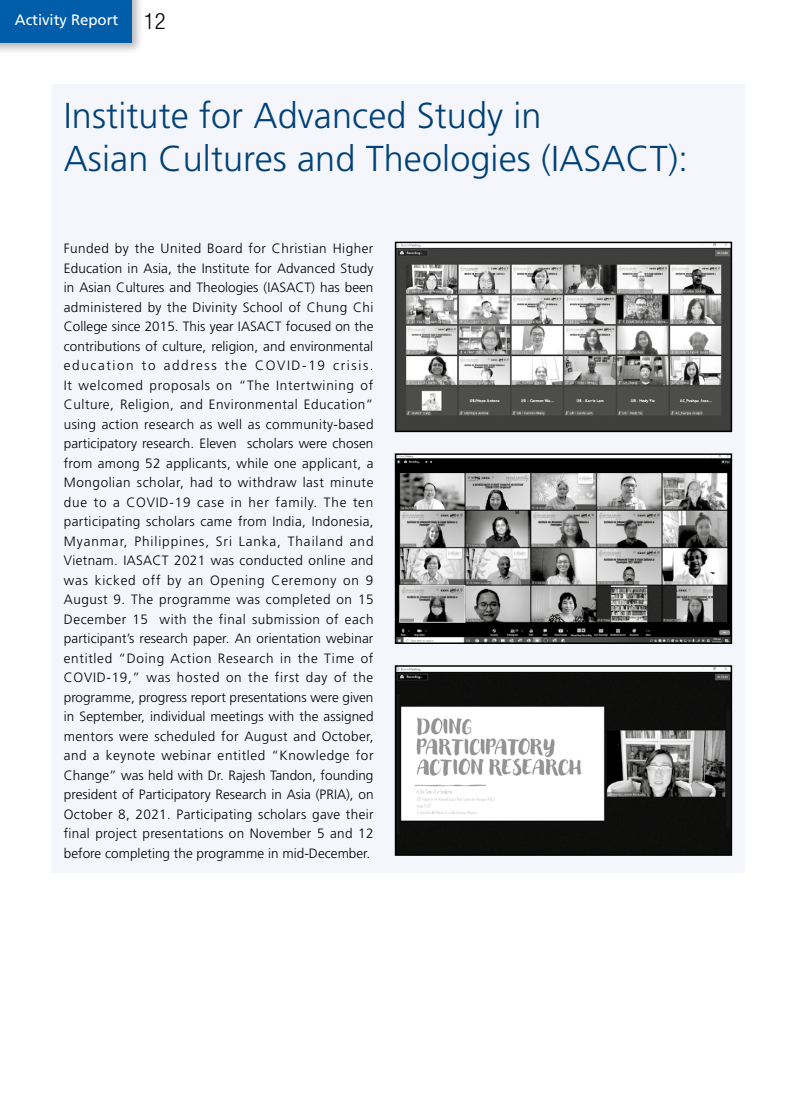
<style>
.page{position:relative;width:796px;height:1119px;background:#fff}
.page>*{position:absolute;margin:0;border:0;box-sizing:border-box;transform-origin:0 0}
.t1{font:300 36px/43.2px "Frutiger";letter-spacing:.005em;color:#004177}
.t2{font:15px "Frutiger";letter-spacing:-.005em;color:#fff}
.t3{font:300 13.5px/19.5px "Frutiger";letter-spacing:.005em;color:#000;text-align:justify}
.s1{font-family:"Helvetica Neue";font-weight:300;font-stretch:condensed;font-size:22.5px;color:#000}
</style>
<div class="page">
<div style="left:51px;top:84px;width:693px;height:788px;background:#f4f6fc"></div>
<img style="left:397px;top:456px;width:331px;height:185px">
<div style="left:394px;top:453px;width:337px;height:191px;border:2px solid #000"></div>
<img style="left:397px;top:245px;width:331px;height:184px">
<div style="left:394px;top:242px;width:337px;height:190px;border:2px solid #000"></div>
<img style="left:397px;top:668px;width:331px;height:184px">
<div style="left:394px;top:665px;width:337px;height:190px;border:2px solid #000"></div>
<div style="left:0;top:0;width:144px;height:55px;background:#000;opacity:.3"></div>
<div style="left:0;top:0;width:131px;height:43px;background:#005da9"></div>
<p class="t2" style="left:15px;top:11px;width:152px">Activity Report <span class="s1">12</span></p>
<h1 class="t1" style="left:64px;top:94px;width:625px">Institute for Advanced Study in<br>Asian Cultures and Theologies (IASACT):</h1>
<p class="t3" style="left:64px;top:239px;width:311px">Funded by the United Board for Christian Higher Education in Asia, the Institute for Advanced Study in Asian Cultures and Theologies (IASACT) has been administered by the Divinity School of Chung Chi College since 2015. This year IASACT focused on the contributions of culture, religion, and environmental education to address the COVID-19 crisis.<br>It welcomed proposals on “The Intertwining of Culture, Religion, and Environmental Education” using action research as well as community-based participatory research. Eleven scholars were chosen from among 52 applicants, while one applicant, a Mongolian scholar, had to withdraw last minute due to a COVID-19 case in her family. The ten participating scholars came from India, Indonesia, Myanmar, Philippines, Sri Lanka, Thailand and Vietnam. IASACT 2021 was conducted online and was kicked off by an Opening Ceremony on 9<br>August 9. The programme was completed on 15<br>December 15 with the final submission of each participant’s research paper. An orientation webinar entitled “Doing Action Research in the Time of COVID-19,” was hosted on the first day of the programme, progress report presentations were given in September, individual meetings with the assigned mentors were scheduled for August and October, and a keynote webinar entitled “Knowledge for Change” was held with Dr. Rajesh Tandon, founding president of Participatory Research in Asia (PRIA), on October 8, 2021. Participating scholars gave their final project presentations on November 5 and 12 before completing the programme in mid-December.</p>
</div>
